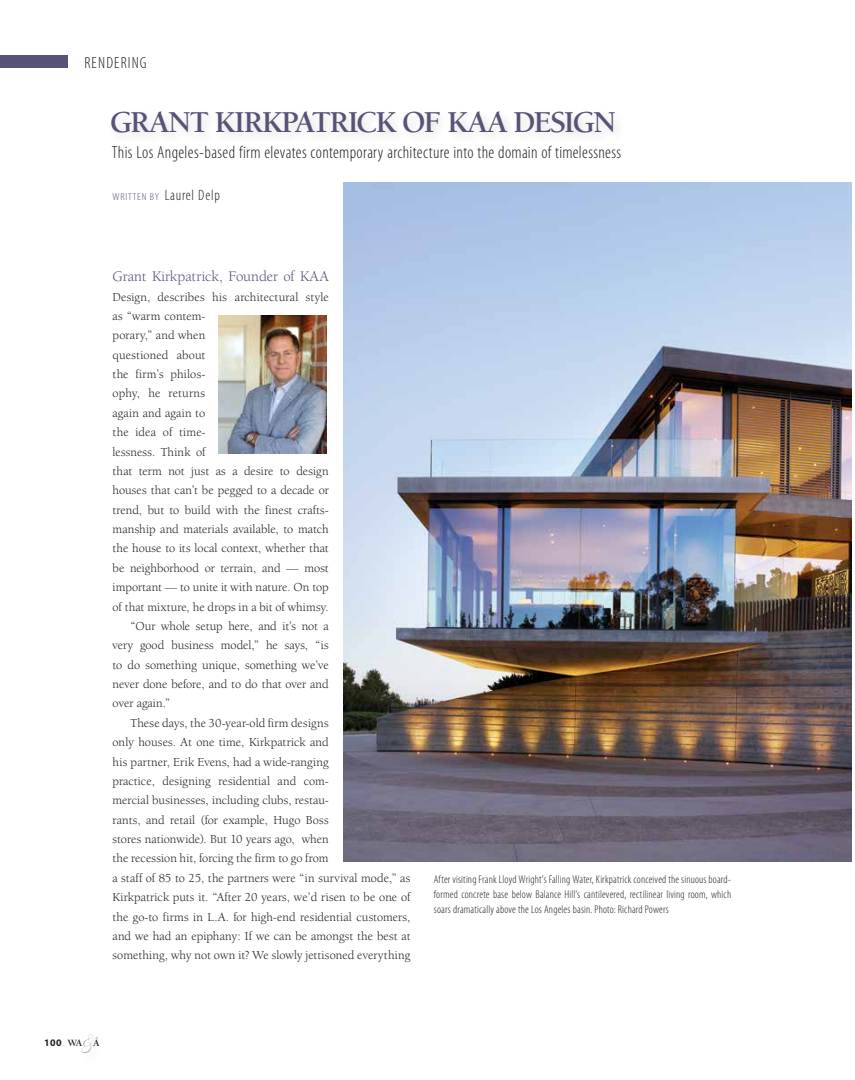
<style>
.page{position:relative;width:855px;height:1080px;background:#fff}
.page>*{position:absolute;margin:0;border:0;box-sizing:border-box;transform-origin:0 0}
.t1{font:700 31.25px "Berkeley Oldstyle IT Cby BT";letter-spacing:-.03em;color:#595276}
.t2{font:300 condensed 17.5px "Myriad Pro";letter-spacing:.015em;color:#231f20}
.t3{font:300 condensed 16.25px "Myriad Pro";letter-spacing:.07em;color:#231f20}
.t4{font:15px "Berkeley Oldstyle IT Cby BT";letter-spacing:.005em;color:#595276}
.t5{font:300 condensed 15px "Myriad Pro";letter-spacing:.05em;color:#231f20}
.t6{font:12.5px "Berkeley Oldstyle IT Cby BT";letter-spacing:.01em;color:#231f20}
.t7{font:12.5px "Berkeley Oldstyle IT Cby BT";letter-spacing:.03em;color:#231f20}
.t8{font:300 condensed 11.25px/15px "Myriad Pro";letter-spacing:.015em;color:#231f20;text-align:justify}
.t9{font:700 10px "Myriad Pro";color:#231f20}
.s1{font-size:10.12px;color:#595276}
.s2{font-family:"Berkeley Oldstyle IT Cby BT";font-size:9.88px}
</style>
<div class="page">
<div style="left:0;top:55px;width:68px;height:13px;background:#595276"></div>
<div style="left:107px;top:108px;width:520px;height:37px;background:#f9f9f9"></div>
<svg style="left:81px;top:1034px;width:17px;height:19px"></svg>
<img style="left:343px;top:183px;width:509px;height:678px">
<img style="left:219px;top:315px;width:108px;height:139px">
<h3 class="t3" style="left:84px;top:53px;width:64px">Rendering</h3>
<h1 class="t1" style="left:110px;top:103px;width:507px">GRANT KIRKPATRICK OF KAA DESIGN</h1>
<h2 class="t2" style="left:112px;top:142px;width:511px">This Los Angeles-based firm elevates contemporary architecture into the domain of timelessness</h2>
<p class="t5" style="left:113px;top:186px;width:109px"><span class="s1">written by</span> Laurel Delp</p>
<p class="t4" style="left:113px;top:268px;width:218px">Grant Kirkpatrick, Founder of KAA</p>
<p class="t6" style="left:113px;top:289px;width:218px">Design, describes his architectural style</p>
<p class="t6" style="left:113px;top:309px;width:94px">as “warm contem-</p>
<p class="t6" style="left:113px;top:328px;width:94px">porary,” and when</p>
<p class="t6" style="left:113px;top:347px;width:94px">questioned about</p>
<p class="t7" style="left:113px;top:367px;width:94px">the firm’s philos-</p>
<p class="t6" style="left:113px;top:386px;width:94px">ophy, he returns</p>
<p class="t6" style="left:113px;top:405px;width:94px">again and again to</p>
<p class="t6" style="left:113px;top:425px;width:94px">the idea of time-</p>
<p class="t6" style="left:113px;top:444px;width:94px">lessness. Think of</p>
<p class="t6" style="left:113px;top:464px;width:218px">that term not just as a desire to design</p>
<p class="t6" style="left:113px;top:483px;width:218px">houses that can’t be pegged to a decade or</p>
<p class="t6" style="left:113px;top:502px;width:218px">trend, but to build with the finest crafts-</p>
<p class="t6" style="left:113px;top:522px;width:218px">manship and materials available, to match</p>
<p class="t6" style="left:113px;top:541px;width:218px">the house to its local context, whether that</p>
<p class="t6" style="left:113px;top:560px;width:218px">be neighborhood or terrain, and — most</p>
<p class="t6" style="left:113px;top:580px;width:218px">important — to unite it with nature. On top</p>
<p class="t6" style="left:113px;top:599px;width:218px">of that mixture, he drops in a bit of whimsy.</p>
<p class="t6" style="left:131px;top:619px;width:200px">“Our whole setup here, and it’s not a</p>
<p class="t6" style="left:113px;top:638px;width:218px">very good business model,” he says, “is</p>
<p class="t6" style="left:113px;top:657px;width:218px">to do something unique, something we’ve</p>
<p class="t6" style="left:113px;top:677px;width:218px">never done before, and to do that over and</p>
<p class="t6" style="left:113px;top:696px;width:59px">over again.”</p>
<p class="t6" style="left:131px;top:715px;width:200px">These days, the 30-year-old firm designs</p>
<p class="t6" style="left:113px;top:735px;width:218px">only houses. At one time, Kirkpatrick and</p>
<p class="t6" style="left:113px;top:754px;width:218px">his partner, Erik Evens, had a wide-ranging</p>
<p class="t6" style="left:113px;top:774px;width:218px">practice, designing residential and com-</p>
<p class="t6" style="left:113px;top:793px;width:218px">mercial businesses, including clubs, restau-</p>
<p class="t6" style="left:113px;top:812px;width:218px">rants, and retail (for example, Hugo Boss</p>
<p class="t6" style="left:113px;top:832px;width:218px">stores nationwide). But 10 years ago, when</p>
<p class="t6" style="left:113px;top:851px;width:218px">the recession hit, forcing the firm to go from</p>
<p class="t6" style="left:113px;top:870px;width:299px">a staff of 85 to 25, the partners were “in survival mode,” as</p>
<p class="t6" style="left:113px;top:890px;width:299px">Kirkpatrick puts it. “After 20 years, we’d risen to be one of</p>
<p class="t6" style="left:113px;top:909px;width:299px">the go-to firms in L.A. for high-end residential customers,</p>
<p class="t6" style="left:113px;top:929px;width:299px">and we had an epiphany: If we can be amongst the best at</p>
<p class="t6" style="left:113px;top:948px;width:299px">something, why not own it? We slowly jettisoned everything</p>
<p class="t8" style="left:434px;top:872px;width:299px">After visiting Frank Lloyd Wright’s Falling Water, Kirkpatrick conceived the sinuous board&shy;formed concrete base below Balance Hill’s cantilevered, rectilinear living room, which soars dramatically above the Los Angeles basin. Photo: Richard Powers</p>
<p class="t9" style="left:44px;top:1036px;width:57px">100 <span class="s2">WA A</span></p>
</div>
